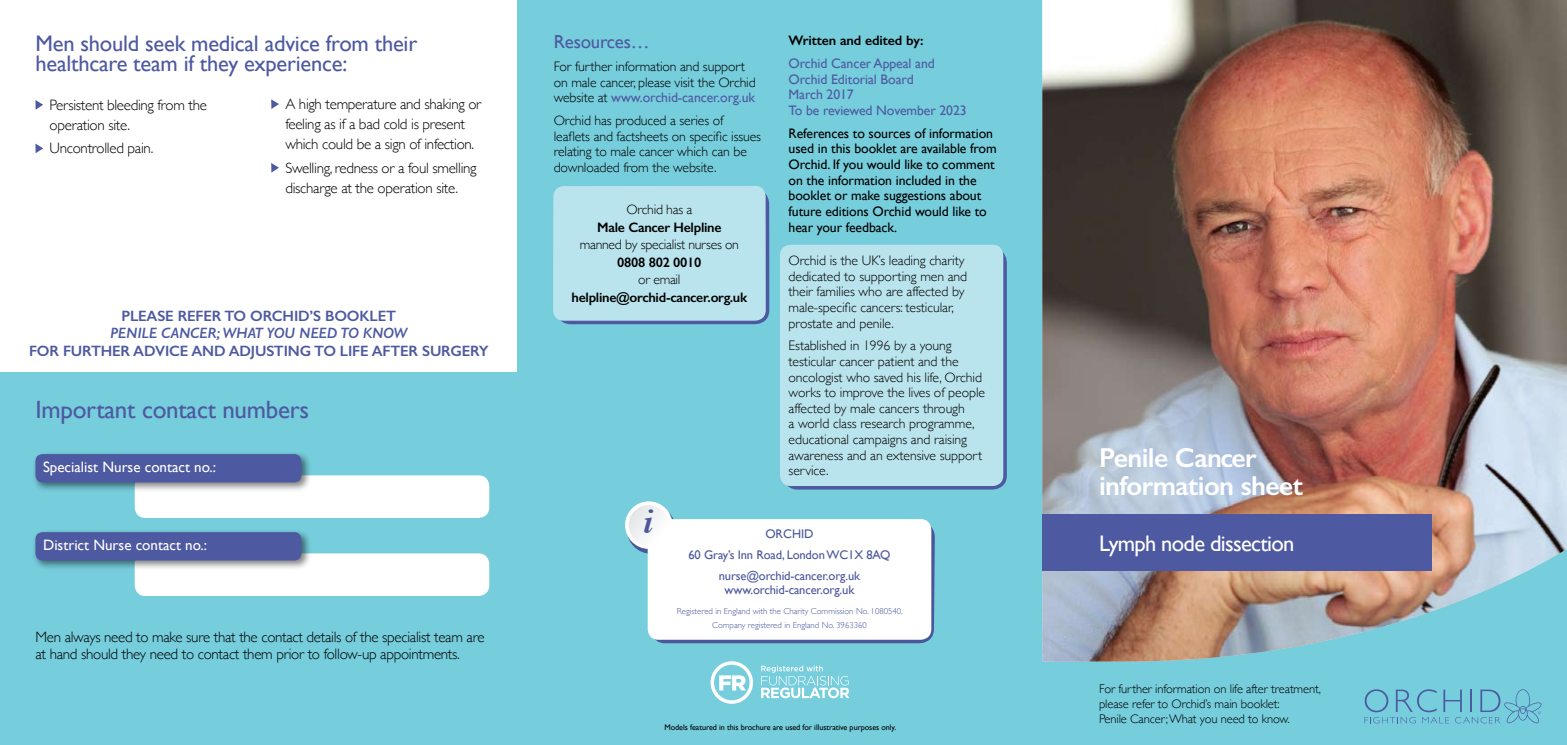
<style>
.page{position:relative;width:1567px;height:745px;background:#fff}
.page>*{position:absolute;margin:0;border:0;box-sizing:border-box;transform-origin:0 0}
.t1{font:italic 700 34.38px "Times";color:#4a579b}
.t2{font:600 27.5px/27.5px "Gill Sans";letter-spacing:-.02em;color:#fff}
.t3{font:25px "Gill Sans";letter-spacing:-.01em;color:#4d59a0}
.t4{font:22.5px/20px "Gill Sans";letter-spacing:-.01em;color:#4d59a0}
.t5{font:22.5px "Gill Sans";letter-spacing:-.03em;color:#fff}
.t6{font:18.75px "Gill Sans";letter-spacing:-.01em;color:#4d59a0}
.t7{font:300 15px/20px "Gill Sans";letter-spacing:-.02em;color:#000}
.t8{font:600 15px "Gill Sans";letter-spacing:-.01em;color:#4d59a0}
.t9{font:15px "Gill Sans";color:#fff}
.t10{font:italic 600 15px "Gill Sans";letter-spacing:-.01em;color:#4d59a0}
.t11{font:300 13.75px/15.6px "Gill Sans";letter-spacing:-.005em;color:#000}
.t12{font:13.75px/15.6px "Gill Sans";letter-spacing:-.005em;color:#000}
.t13{font:600 13.75px "Gill Sans";letter-spacing:-.02em;color:#000}
.t14{font:13.75px/15.6px "Gill Sans";letter-spacing:-.005em;color:#4d59a0}
.t15{font:300 12.5px/15px "Gill Sans";letter-spacing:-.01em;color:#000}
.t16{font:12.5px/20.9px "Gill Sans";letter-spacing:-.01em;color:#4a579b;text-align:center}
.t17{font:300 8.75px/13.8px "Gill Sans";color:#4a579b;text-align:center}
.t18{font:8.12px "Gill Sans";letter-spacing:-.005em;color:#000}
.s1{font-weight:400;color:#4d59a0}
</style>
<div class="page">
<div style="left:517px;top:0;width:537px;height:744px;background:#76cddc"></div>
<div style="left:1042px;top:0;width:524px;height:744px;background:#76cddc"></div>
<img style="left:1042px;top:0;width:524px;height:661px">
<svg style="left:1364px;top:689px;width:177px;height:34px"></svg>
<div style="left:1042px;top:514px;width:389px;height:56px;background:#4d59a0"></div>
<div style="left:0;top:372px;width:524px;height:372px;background:#76cddc"></div>
<div style="left:135px;top:475px;width:354px;height:42px;background:#fff;border-radius:11px"></div>
<div style="left:32px;top:450px;width:286px;height:47px;background:#000;opacity:.5"></div>
<div style="left:35px;top:454px;width:266px;height:28px;background:#4d59a0;border-radius:7px"></div>
<div style="left:135px;top:553px;width:354px;height:42px;background:#fff;border-radius:11px"></div>
<div style="left:32px;top:528px;width:286px;height:47px;background:#000;opacity:.5"></div>
<div style="left:35px;top:531px;width:266px;height:29px;background:#4d59a0;border-radius:7px"></div>
<svg style="left:35px;top:100px;width:8px;height:10px"></svg>
<svg style="left:35px;top:143px;width:8px;height:10px"></svg>
<svg style="left:271px;top:99px;width:8px;height:10px"></svg>
<svg style="left:271px;top:163px;width:8px;height:9px"></svg>
<svg style="left:783px;top:248px;width:223px;height:241px;background:#6173ae"></svg>
<div style="left:780px;top:244px;width:223px;height:241px;background:#bae4ed;border-radius:11px"></div>
<svg style="left:556px;top:189px;width:213px;height:135px"></svg>
<div style="left:553px;top:186px;width:212px;height:134px;background:#bae4ed;border-radius:11px"></div>
<svg style="left:710px;top:661px;width:43px;height:42px"></svg>
<svg style="left:761px;top:665px;width:88px;height:32px"></svg>
<svg style="left:628px;top:506px;width:46px;height:46px"></svg>
<svg style="left:651px;top:522px;width:283px;height:121px;background:#6979af"></svg>
<div style="left:647px;top:519px;width:284px;height:120px;background:#fff;border-radius:11px"></div>
<div style="left:627px;top:503px;width:43px;height:43px;background:#f3f3f4;border-radius:22px"></div>
<div style="left:625px;top:501px;width:47px;height:47px;border:4px solid #fff;border-radius:50%"></div>
<h3 class="t4" style="left:35px;top:33px;width:383px">Men should seek medical advice from their healthcare team if they experience:</h3>
<p class="t7" style="left:50px;top:94px;width:159px">Persistent bleeding from the operation site.</p>
<p class="t7" style="left:50px;top:138px;width:105px">Uncontrolled pain.</p>
<p class="t7" style="left:285px;top:93px;width:197px">A high temperature and shaking or feeling as if a bad cold is present which could be a sign of infection.</p>
<p class="t7" style="left:285px;top:157px;width:193px">Swelling, redness or a foul smelling discharge at the operation site.</p>
<p class="t8" style="left:121px;top:306px;width:276px">PLEASE REFER TO ORCHID’S BOOKLET</p>
<p class="t10" style="left:110px;top:324px;width:299px">PENILE CANCER; WHAT YOU NEED TO KNOW</p>
<p class="t8" style="left:29px;top:341px;width:461px">FOR FURTHER ADVICE AND ADJUSTING TO LIFE AFTER SURGERY</p>
<h3 class="t3" style="left:35px;top:395px;width:275px">Important contact numbers</h3>
<p class="t9" style="left:43px;top:458px;width:174px">Specialist Nurse contact no.:</p>
<p class="t9" style="left:43px;top:535px;width:165px">District Nurse contact no.:</p>
<p class="t7" style="left:35px;top:627px;width:450px;line-height:17.5px">Men always need to make sure that the contact details of the specialist team are at hand should they need to contact them prior to follow-up appointments.</p>
<h3 class="t6" style="left:553px;top:31px;width:97px">Resources…</h3>
<p class="t11" style="left:553px;top:58px;width:203px">For further information and support on male cancer, please visit the Orchid website at <span class="s1">www.orchid-cancer.org.uk</span></p>
<p class="t11" style="left:553px;top:112px;width:209px">Orchid has produced a series of leaflets and factsheets on specific issues relating to male cancer which can be downloaded from the website.</p>
<p class="t11" style="left:626px;top:201px;width:67px">Orchid has a</p>
<p class="t13" style="left:597px;top:219px;width:126px">Male Cancer Helpline</p>
<p class="t11" style="left:579px;top:236px;width:161px">manned by specialist nurses on</p>
<p class="t13" style="left:617px;top:254px;width:86px">0808 802 0010</p>
<p class="t11" style="left:638px;top:271px;width:44px">or email</p>
<p class="t13" style="left:571px;top:289px;width:177px">helpline@orchid-cancer.org.uk</p>
<p class="t13" style="left:788px;top:32px;width:136px">Written and edited by:</p>
<p class="t14" style="left:788px;top:55px;width:180px">Orchid Cancer Appeal and<br>Orchid Editorial Board<br>March 2017<br>To be reviewed November 2023</p>
<p class="t12" style="left:788px;top:125px;width:210px">References to sources of information used in this booklet are available from Orchid. If you would like to comment on the information included in the booklet or make suggestions about future editions Orchid would like to hear your feedback.</p>
<p class="t11" style="left:788px;top:252px;width:180px">Orchid is the UK’s leading charity dedicated to supporting men and their families who are affected by male-specific cancers: testicular, prostate and penile.</p>
<p class="t11" style="left:788px;top:337px;width:198px">Established in 1996 by a young testicular cancer patient and the oncologist who saved his life, Orchid works to improve the lives of people affected by male cancers through<br>a world class research programme, educational campaigns and raising awareness and an extensive support service.</p>
<h1 class="t1" style="left:643px;top:489px;width:11px">i</h1>
<p class="t16" style="left:688px;top:523px;width:204px">ORCHID<br>60 Gray’s Inn Road, London WC1X 8AQ nurse@orchid-cancer.org.uk</p>
<p class="t16" style="left:724px;top:578px;width:131px">www.orchid-cancer.org.uk</p>
<p class="t17" style="left:677px;top:604px;width:227px">Registered in England with the Charity Commission No. 1080540.<br>Company registered in England No. 3963360</p>
<p class="t18" style="left:664px;top:722px;width:233px">Models featured in this brochure are used for illustrative purposes only.</p>
<h2 class="t2" style="left:1098px;top:443px;width:205px">Penile Cancer information sheet</h2>
<h3 class="t5" style="left:1098px;top:529px;width:197px">Lymph node dissection</h3>
<p class="t15" style="left:1098px;top:680px;width:223px">For further information on life after treatment, please refer to Orchid’s main booklet:<br>Penile Cancer; What you need to know.</p>
</div>
